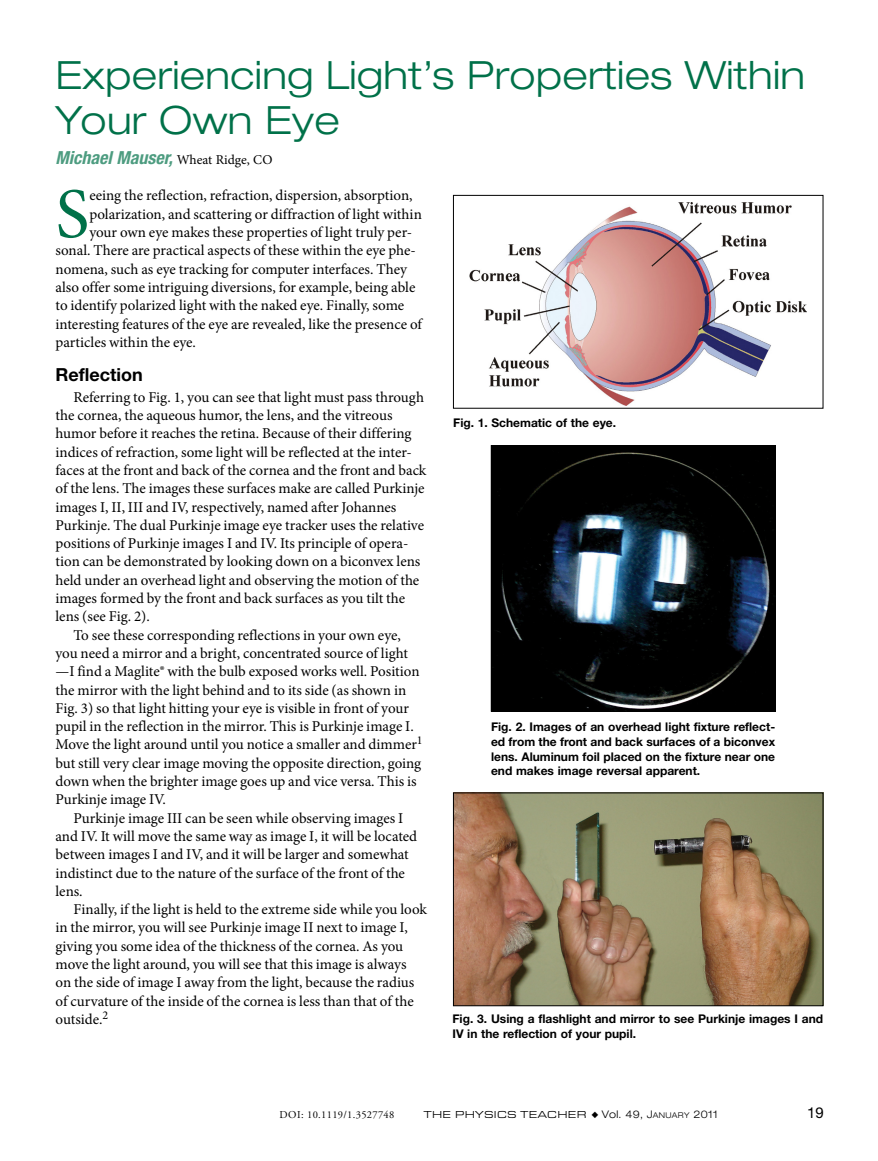
<style>
.page{position:relative;width:878px;height:1161px;background:#fff}
.page>*{position:absolute;margin:0;border:0;box-sizing:border-box;transform-origin:0 0}
.t1{font:71.25px "Minion Pro";color:#007149}
.t2{font:300 expanded 39px/45px "Helvetica Neue LT Std";letter-spacing:.01em;color:#007149}
.t3{font:italic 700 condensed 18px "Helvetica Neue LT Std";color:#4d9c80}
.t4{font:700 18px "Helvetica Neue LT Std";color:#000}
.t5{font:15px "Minion Pro";color:#000}
.t6{font:15px "Helvetica Neue LT Std";color:#000}
.t7{font:700 12px/14.9px "Helvetica Neue LT Std";color:#000;text-align:justify}
.t8{font:10.5px "Eurostile Extended Roman DTC";letter-spacing:.03em;color:#000}
.t9{font:10.5px "Adobe Garamond Pro";letter-spacing:.03em;color:#000}
.s1{font-family:"Minion Pro";font-weight:400;font-style:normal;font-stretch:normal;font-size:13.5px;color:#000}
.s2{font-family:"Helvetica Neue LT Std";font-weight:300;font-stretch:expanded}
.s3{font-family:"Helvetica Neue LT Std";font-weight:300;font-stretch:expanded;font-size:7.8px}
</style>
<div class="page">
<img style="left:470px;top:202px;width:336px;height:203px">
<div style="left:453px;top:195px;width:370px;height:213px;border:1px solid #000"></div>
<img style="left:493px;top:447px;width:280px;height:262px">
<div style="left:491px;top:445px;width:284px;height:266px;border:1px solid #000"></div>
<img style="left:455px;top:795px;width:366px;height:209px">
<div style="left:453px;top:793px;width:370px;height:213px;border:1px solid #000"></div>
<h2 class="t2" style="left:56px;top:53px;width:751px">Experiencing Light’s Properties Within<br>Your Own Eye</h2>
<p class="t3" style="left:56px;top:147px;width:218px">Michael Mauser, <span class="s1">Wheat Ridge, CO</span></p>
<h1 class="t1" style="left:56px;top:167px;width:35px">S</h1>
<p class="t5" style="left:89px;top:186px;width:325px">eeing the reflection, refraction, dispersion, absorption,</p>
<p class="t5" style="left:89px;top:204px;width:334px">polarization, and scattering or diffraction of light within</p>
<p class="t5" style="left:89px;top:222px;width:324px">your own eye makes these properties of light truly per-</p>
<p class="t5" style="left:56px;top:240px;width:362px">sonal. There are practical aspects of these within the eye phe-</p>
<p class="t5" style="left:56px;top:259px;width:353px">nomena, such as eye tracking for computer interfaces. They</p>
<p class="t5" style="left:56px;top:277px;width:361px">also offer some intriguing diversions, for example, being able</p>
<p class="t5" style="left:56px;top:295px;width:350px">to identify polarized light with the naked eye. Finally, some</p>
<p class="t5" style="left:56px;top:314px;width:368px">interesting features of the eye are revealed, like the presence of</p>
<p class="t5" style="left:56px;top:332px;width:142px">particles within the eye.</p>
<p class="t4" style="left:56px;top:364px;width:89px">Reflection</p>
<p class="t5" style="left:74px;top:387px;width:352px">Referring to Fig. 1, you can see that light must pass through</p>
<p class="t5" style="left:56px;top:405px;width:338px">the cornea, the aqueous humor, the lens, and the vitreous</p>
<p class="t5" style="left:56px;top:423px;width:357px">humor before it reaches the retina. Because of their differing</p>
<p class="t5" style="left:56px;top:442px;width:358px">indices of refraction, some light will be reflected at the inter-</p>
<p class="t5" style="left:56px;top:460px;width:372px">faces at the front and back of the cornea and the front and back</p>
<p class="t5" style="left:56px;top:478px;width:370px">of the lens. The images these surfaces make are called Purkinje</p>
<p class="t5" style="left:56px;top:497px;width:342px">images I, II, III and IV, respectively, named after Johannes</p>
<p class="t5" style="left:56px;top:515px;width:370px">Purkinje. The dual Purkinje image eye tracker uses the relative</p>
<p class="t5" style="left:56px;top:533px;width:354px">positions of Purkinje images I and IV. Its principle of opera-</p>
<p class="t5" style="left:56px;top:552px;width:366px">tion can be demonstrated by looking down on a biconvex lens</p>
<p class="t5" style="left:56px;top:570px;width:365px">held under an overhead light and observing the motion of the</p>
<p class="t5" style="left:56px;top:588px;width:351px">images formed by the front and back surfaces as you tilt the</p>
<p class="t5" style="left:56px;top:606px;width:96px">lens (see Fig. 2).</p>
<p class="t5" style="left:74px;top:625px;width:329px">To see these corresponding reflections in your own eye,</p>
<p class="t5" style="left:56px;top:643px;width:354px">you need a mirror and a bright, concentrated source of light</p>
<p class="t5" style="left:56px;top:661px;width:365px">—I find a Maglite® with the bulb exposed works well. Position</p>
<p class="t5" style="left:56px;top:680px;width:352px">the mirror with the light behind and to its side (as shown in</p>
<p class="t5" style="left:56px;top:698px;width:355px">Fig. 3) so that light hitting your eye is visible in front of your</p>
<p class="t5" style="left:56px;top:716px;width:360px">pupil in the reflection in the mirror. This is Purkinje image I.</p>
<p class="t5" style="left:56px;top:735px;width:369px">Move the light around until you notice a smaller and dimmer<sup>1</sup></p>
<p class="t5" style="left:56px;top:753px;width:367px">but still very clear image moving the opposite direction, going</p>
<p class="t5" style="left:56px;top:771px;width:362px">down when the brighter image goes up and vice versa. This is</p>
<p class="t5" style="left:56px;top:789px;width:112px">Purkinje image IV.</p>
<p class="t5" style="left:74px;top:808px;width:331px">Purkinje image III can be seen while observing images I</p>
<p class="t5" style="left:56px;top:826px;width:363px">and IV. It will move the same way as image I, it will be located</p>
<p class="t5" style="left:56px;top:844px;width:355px">between images I and IV, and it will be larger and somewhat</p>
<p class="t5" style="left:56px;top:863px;width:351px">indistinct due to the nature of the surface of the front of the</p>
<p class="t5" style="left:56px;top:881px;width:29px">lens.</p>
<p class="t5" style="left:74px;top:899px;width:355px">Finally, if the light is held to the extreme side while you look</p>
<p class="t5" style="left:56px;top:918px;width:354px">in the mirror, you will see Purkinje image II next to image I,</p>
<p class="t5" style="left:56px;top:936px;width:349px">giving you some idea of the thickness of the cornea. As you</p>
<p class="t5" style="left:56px;top:954px;width:352px">move the light around, you will see that this image is always</p>
<p class="t5" style="left:56px;top:972px;width:360px">on the side of image I away from the light, because the radius</p>
<p class="t5" style="left:56px;top:991px;width:360px">of curvature of the inside of the cornea is less than that of the</p>
<p class="t5" style="left:56px;top:1009px;width:54px">outside.<sup>2</sup></p>
<p class="t7" style="left:453px;top:416px;width:164px">Fig. 1. Schematic of the eye.</p>
<p class="t7" style="left:491px;top:719px;width:285px">Fig. 2. Images of an overhead light fixture reflect&shy;ed from the front and back surfaces of a biconvex lens. Aluminum foil placed on the fixture near one end makes image reversal apparent.</p>
<p class="t7" style="left:452px;top:1011px;width:372px">Fig. 3. Using a flashlight and mirror to see Purkinje images I and<br>IV in the reflection of your pupil.</p>
<p class="t9" style="left:279px;top:1108px;width:116px">DOI: 10.1119/1.3527748</p>
<p class="t8" style="left:424px;top:1109px;width:295px">THE PHYSICS TEACHER ◆ <span class="s2">V</span><span class="s2">ol.</span> <span class="s2">49, J</span><span class="s3">ANUARY</span> <span class="s2">20</span><span class="s2">11</span></p>
<p class="t6" style="left:807px;top:1103px;width:18px">19</p>
</div>
